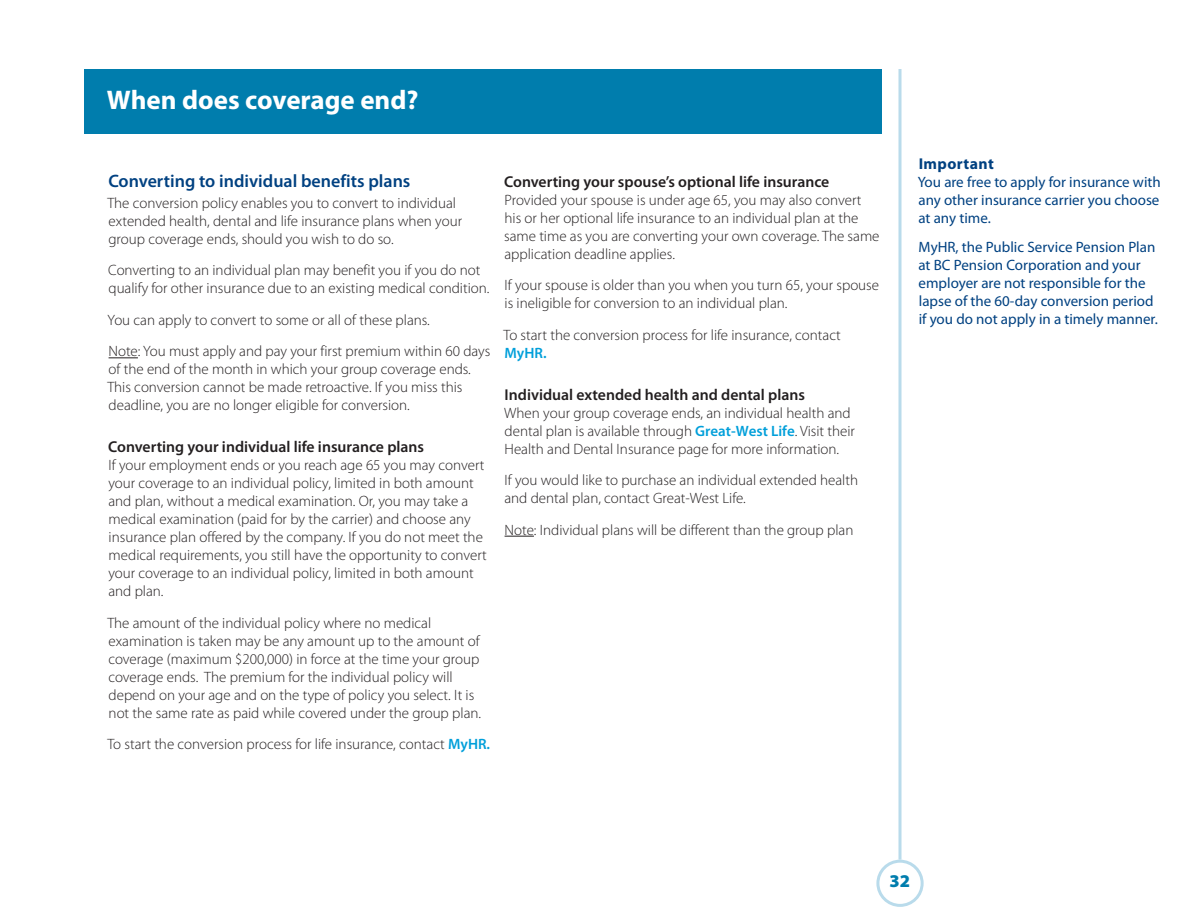
<style>
.page{position:relative;width:1188px;height:918px;background:#fff}
.page>*{position:absolute;margin:0;border:0;box-sizing:border-box;transform-origin:0 0}
.t1{font:700 27px "Myriad Pro";color:#fff}
.t2{font:600 18px "Myriad Pro";color:#014181}
.t3{font:900 18px "Myriad Pro";color:#007dad}
.t4{font:600 15.75px "Myriad Pro";color:#231f20}
.sidebar-head{font:700 15.75px "Myriad Pro";letter-spacing:.025em;color:#014181}
.text_-_body{font:300 15px/18px "Myriad Pro";color:#231f20}
.sidebar_-_text{font:15px/18px "Myriad Pro";color:#014181;text-align:justify}
.s1{font-weight:600;color:#009fda}
</style>
<div class="page">
<div style="left:876px;top:860px;width:48px;height:47px;border:3px solid #b9dbeb;border-radius:50%"></div>
<svg style="left:898px;top:69px;width:4px;height:791px;background:#cae3ef"></svg>
<div style="left:84px;top:69px;width:798px;height:64px;background:#007dad"></div>
<svg style="left:109px;top:357px;width:29px;height:1px"></svg>
<svg style="left:505px;top:536px;width:29px;height:1px"></svg>
<h1 class="t1" style="left:107px;top:83px;width:313px">When does coverage end?</h1>
<h2 class="t2" style="left:108px;top:169px;width:304px">Converting to individual benefits plans</h2>
<p class="text_-_body" style="left:107px;top:194px;width:356px">The conversion policy enables you to convert to individual extended health, dental and life insurance plans when your group coverage ends, should you wish to do so.</p>
<p class="text_-_body" style="left:108px;top:262px;width:383px">Converting to an individual plan may benefit you if you do not qualify for other insurance due to an existing medical condition.</p>
<p class="text_-_body" style="left:108px;top:311px;width:324px">You can apply to convert to some or all of these plans.</p>
<p class="text_-_body" style="left:107px;top:343px;width:385px">Note: You must apply and pay your first premium within 60 days of the end of the month in which your group coverage ends.<br>This conversion cannot be made retroactive. If you miss this deadline, you are no longer eligible for conversion.</p>
<h3 class="t4" style="left:108px;top:437px;width:317px">Converting your individual life insurance plans</h3>
<p class="text_-_body" style="left:108px;top:457px;width:380px">If your employment ends or you reach age 65 you may convert your coverage to an individual policy, limited in both amount and plan, without a medical examination. Or, you may take a medical examination (paid for by the carrier) and choose any insurance plan offered by the company. If you do not meet the medical requirements, you still have the opportunity to convert your coverage to an individual policy, limited in both amount and plan.</p>
<p class="text_-_body" style="left:107px;top:614px;width:375px">The amount of the individual policy where no medical examination is taken may be any amount up to the amount of coverage (maximum $200,000) in force at the time your group coverage ends. The premium for the individual policy will depend on your age and on the type of policy you select. It is not the same rate as paid while covered under the group plan.</p>
<p class="text_-_body" style="left:107px;top:736px;width:384px">To start the conversion process for life insurance, contact <span class="s1">MyHR.</span></p>
<h3 class="t4" style="left:504px;top:171px;width:327px">Converting your spouse’s optional life insurance</h3>
<p class="text_-_body" style="left:504px;top:191px;width:377px">Provided your spouse is under age 65, you may also convert his or her optional life insurance to an individual plan at the same time as you are converting your own coverage. The same application deadline applies.</p>
<p class="text_-_body" style="left:505px;top:276px;width:376px">If your spouse is older than you when you turn 65, your spouse is ineligible for conversion to an individual plan.</p>
<p class="text_-_body" style="left:503px;top:326px;width:339px">To start the conversion process for life insurance, contact<br><span class="s1">MyHR.</span></p>
<h3 class="t4" style="left:505px;top:384px;width:302px">Individual extended health and dental plans</h3>
<p class="text_-_body" style="left:504px;top:404px;width:352px">When your group coverage ends, an individual health and dental plan is available through <span class="s1">Great-West Life</span>. Visit their<br>Health and Dental Insurance page for more information.</p>
<p class="text_-_body" style="left:504px;top:471px;width:355px">If you would like to purchase an individual extended health and dental plan, contact Great-West Life.</p>
<p class="text_-_body" style="left:505px;top:521px;width:350px">Note: Individual plans will be different than the group plan</p>
<p class="sidebar-head" style="left:919px;top:153px;width:77px">Important</p>
<p class="sidebar_-_text" style="left:918px;top:173px;width:245px">You are free to apply for insurance with any other insurance carrier you choose at any time.</p>
<p class="sidebar_-_text" style="left:918px;top:237px;width:241px;text-align:left">MyHR, the Public Service Pension Plan at BC Pension Corporation and your employer are not responsible for the lapse of the 60-day conversion period if you do not apply in a timely manner.</p>
<p class="t3" style="left:889px;top:869px;width:22px">32</p>
</div>
